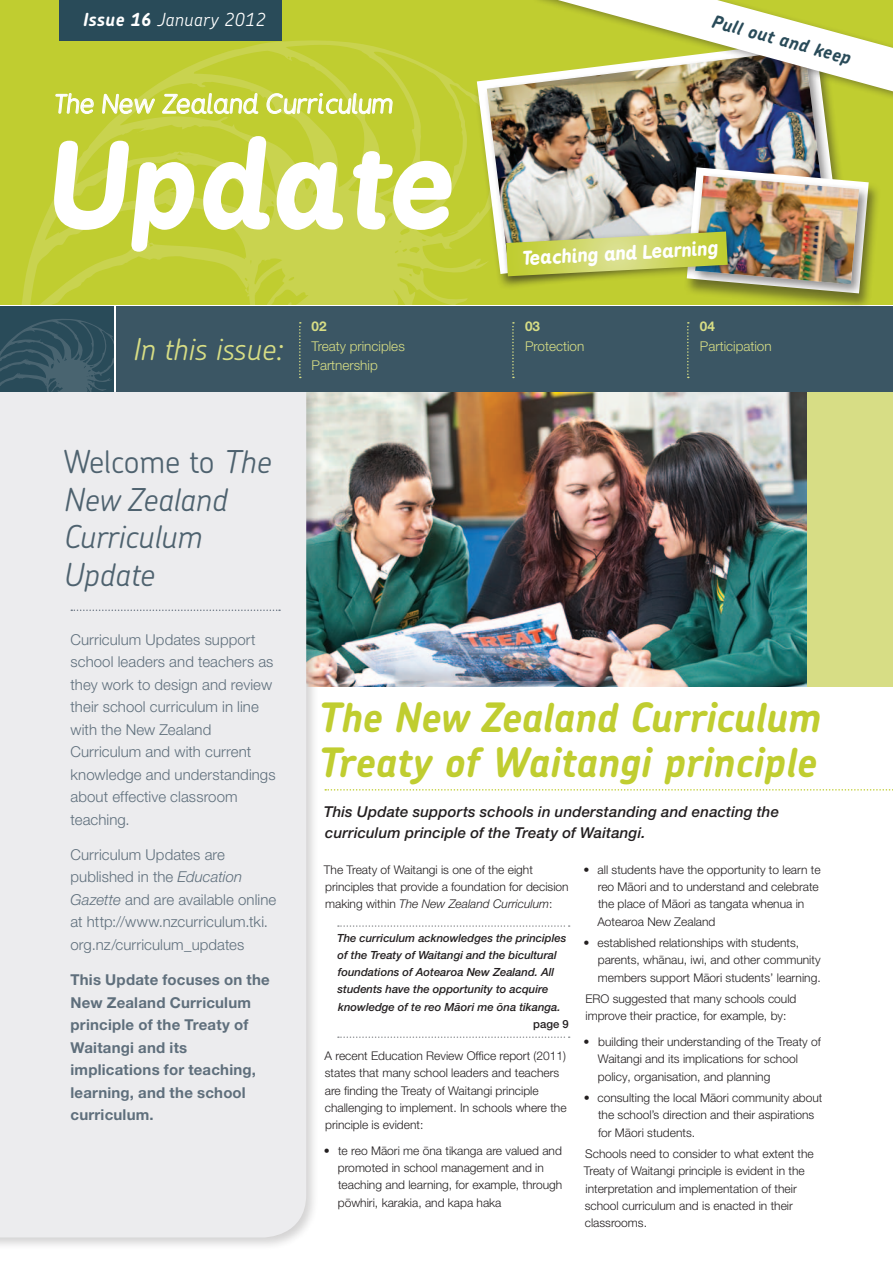
<style>
.page{position:relative;width:893px;height:1263px;background:#fff}
.page>*{position:absolute;margin:0;border:0;box-sizing:border-box;transform-origin:0 0}
.t1{font:italic 700 113.1px "B Preplay";letter-spacing:.02em;color:#fff}
.t2{font:italic 700 40.5px/45px "Chevin Pro";letter-spacing:-.005em;color:#c0cd30}
.t3{font:italic 300 31.5px/37.5px "Chevin Pro";color:#4e626f}
.t4{font:italic 300 30px "Chevin Pro";color:#d7dd85}
.t5{font:italic 25.5px "B Preplay";color:#fff}
.t6{font:italic 700 18px "B Preplay";color:#fff}
.t7{font:italic 300 18px "Chevin Pro";letter-spacing:.02em;color:#fff}
.t8{font:italic 700 18px "Chevin Pro";color:#294b59}
.t9{font:300 15px/22.5px "Helvetica Neue LT Pro";letter-spacing:.005em;color:#5f6f7c}
.t10{font:700 15px/22.5px "Helvetica Neue LT Pro";letter-spacing:.015em;color:#5f6f7c}
.t11{font:italic 500 15px/21px "Helvetica Neue LT Pro";letter-spacing:.01em;color:#231f20}
.t12{font:300 13.5px/19.5px "Helvetica Neue LT Pro";color:#d7dd85}
.t13{font:700 13.5px "Helvetica Neue LT Pro";color:#d7dd85}
.t14{font:300 12px/17.2px "Helvetica Neue LT Pro";color:#231f20}
.t15{font:italic 500 11.25px/17.2px "Helvetica Neue LT Pro";color:#231f20}
.t16{font:500 11.25px "Helvetica Neue LT Pro";color:#231f20}
.s1{font-weight:700}
.s2{font-style:normal}
.s3{font-style:italic}
</style>
<div class="page">
<div style="left:302px;top:391px;width:591px;height:296px;background:#d7dd85"></div>
<img style="left:319px;top:392px;width:488px;height:295px">
<div style="left:0;top:388px;width:319px;height:862px;background:#231f20;opacity:.2"></div>
<div style="left:0;top:392px;width:306px;height:845px;background:#ececee"></div>
<div style="left:0;top:0;width:893px;height:304px;background:#c0cd30"></div>
<svg style="left:22px;top:40px;width:451px;height:264px"></svg>
<div style="left:116px;top:306px;width:777px;height:86px;background:#3b5664"></div>
<div style="left:60px;top:0;width:222px;height:40px;background:#294b59"></div>
<div style="left:0;top:306px;width:114px;height:86px;background:#294b59"></div>
<svg style="left:0;top:319px;width:114px;height:73px"></svg>
<div style="left:483px;top:46px;width:356px;height:229px;background:#231f20;opacity:.5"></div>
<img style="left:487px;top:50px;width:339px;height:213px">
<div style="left:683px;top:168px;width:198px;height:142px;background:#231f20;opacity:.5"></div>
<div style="left:691px;top:172px;width:180px;height:124px;background:#231f20;opacity:.5"></div>
<img style="left:506px;top:167px;width:363px;height:126px">
<svg style="left:325px;top:789px;width:568px;height:1px"></svg>
<svg style="left:71px;top:609px;width:209px;height:2px"></svg>
<svg style="left:55px;top:93px;width:39px;height:21px"></svg>
<svg style="left:102px;top:93px;width:53px;height:21px"></svg>
<svg style="left:162px;top:93px;width:97px;height:21px"></svg>
<svg style="left:266px;top:93px;width:127px;height:22px"></svg>
<svg style="left:299px;top:322px;width:2px;height:56px"></svg>
<svg style="left:512px;top:322px;width:2px;height:56px"></svg>
<svg style="left:687px;top:322px;width:2px;height:56px"></svg>
<svg style="left:338px;top:925px;width:232px;height:2px"></svg>
<svg style="left:338px;top:1036px;width:232px;height:2px"></svg>
<div style="left:531px;top:0;width:362px;height:116px;background:#231f20;opacity:.4"></div>
<svg style="left:558px;top:0;width:335px;height:91px"></svg>
<h3 class="t7" style="left:83px;top:8px;width:184px"><span class="s1">Issue 16</span> January 2012</h3>
<h3 class="t5" style="left:54px;top:90px;width:341px">The New Zealand Curriculum</h3>
<h1 class="t1" style="left:54px;top:118px;width:405px">Update</h1>
<h3 class="t4" style="left:133px;top:328px;width:152px">In this issue:</h3>
<p class="t13" style="left:312px;top:318px;width:17px">02</p>
<p class="t12" style="left:312px;top:336px;width:95px">Treaty principles<br>Partnership</p>
<h3 class="t3" style="left:64px;top:442px;width:209px"><span class="s2">Welcome to</span> The<br>New Zealand<br>Curriculum<br>Update</h3>
<h3 class="t8" style="left:715px;top:9px;width:145px;rotate:15deg">Pull out and keep</h3>
<h3 class="t6" style="left:522px;top:248px;width:198px;rotate:-3deg">Teaching and Learning</h3>
<p class="t13" style="left:525px;top:318px;width:17px">03</p>
<p class="t12" style="left:525px;top:336px;width:61px">Protection</p>
<p class="t13" style="left:700px;top:318px;width:17px">04</p>
<p class="t12" style="left:700px;top:336px;width:73px">Participation</p>
<p class="t9" style="left:71px;top:628px;width:207px">Curriculum Updates support school leaders and teachers as they work to design and review their school curriculum in line with the New Zealand<br>Curriculum and with current knowledge and understandings about effective classroom teaching.</p>
<p class="t9" style="left:71px;top:843px;width:207px">Curriculum Updates are published in the <span class="s3">Education<br>Gazette</span> and are available online at http://www.nzcurriculum.tki. org.nz/curriculum_updates</p>
<p class="t10" style="left:71px;top:968px;width:201px">This Update focuses on the<br>New Zealand Curriculum principle of the Treaty of<br>Waitangi and its implications for teaching, learning, and the school curriculum.</p>
<h2 class="t2" style="left:318px;top:695px;width:505px">The New Zealand Curriculum<br>Treaty of Waitangi principle</h2>
<p class="t11" style="left:324px;top:801px;width:457px">This Update supports schools in understanding and enacting the curriculum principle of the Treaty of Waitangi.</p>
<p class="t14" style="left:324px;top:861px;width:246px">The Treaty of Waitangi is one of the eight principles that provide a foundation for decision making within <span class="s3">The New Zealand Curriculum</span>:</p>
<p class="t15" style="left:337px;top:929px;width:231px">The curriculum acknowledges the principles of the Treaty of Waitangi and the bicultural foundations of Aotearoa New Zealand. All students have the opportunity to acquire knowledge of te reo Māori me ōna tikanga.</p>
<p class="t16" style="left:533px;top:1017px;width:37px">page 9</p>
<p class="t14" style="left:325px;top:1047px;width:243px">A recent Education Review Office report (2011) states that many school leaders and teachers are finding the Treaty of Waitangi principle challenging to implement. In schools where the principle is evident:</p>
<p class="t14" style="left:338px;top:1142px;width:226px;text-indent:-14px">• te reo Māori me ōna tikanga are valued and promoted in school management and in teaching and learning, for example, through pōwhiri, karakia, and kapa haka</p>
<p class="t14" style="left:597px;top:861px;width:225px;text-indent:-14px">• all students have the opportunity to learn te reo Māori and to understand and celebrate the place of Māori as tangata whenua in Aotearoa New Zealand</p>
<p class="t14" style="left:598px;top:934px;width:224px;text-indent:-14px">• established relationships with students, parents, whānau, iwi, and other community members support Māori students’ learning.</p>
<p class="t14" style="left:585px;top:990px;width:213px">ERO suggested that many schools could improve their practice, for example, by:</p>
<p class="t14" style="left:598px;top:1033px;width:225px;text-indent:-14px">• building their understanding of the Treaty of<br>Waitangi and its implications for school policy, organisation, and planning</p>
<p class="t14" style="left:598px;top:1089px;width:226px;text-indent:-14px">• consulting the local Māori community about the school’s direction and their aspirations for Māori students.</p>
<p class="t14" style="left:584px;top:1145px;width:231px">Schools need to consider to what extent the Treaty of Waitangi principle is evident in the interpretation and implementation of their school curriculum and is enacted in their classrooms.</p>
</div>
